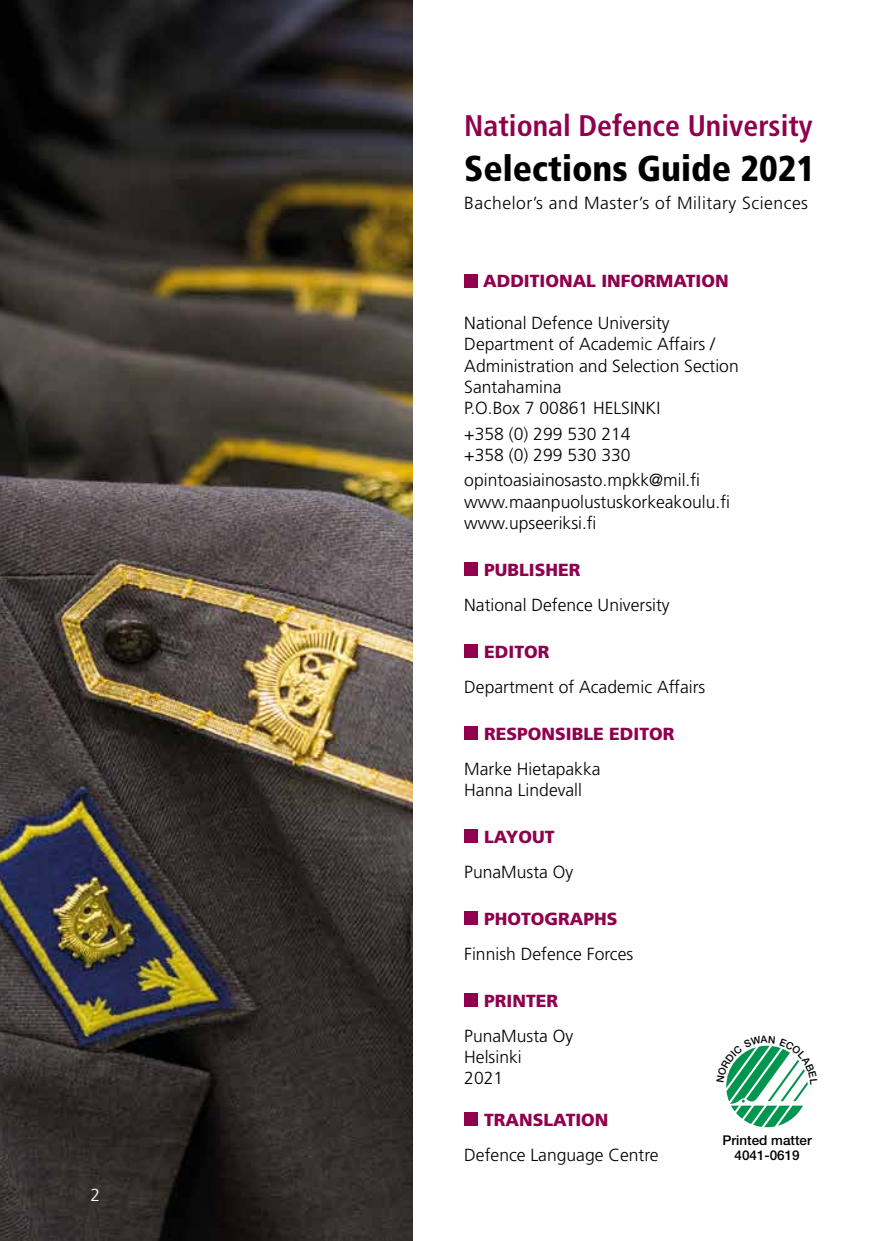
<style>
.page{position:relative;width:874px;height:1241px;background:#fff}
.page>*{position:absolute;margin:0;border:0;box-sizing:border-box;transform-origin:0 0}
.t1{font:900 condensed 35.88px "Frutiger";color:#000}
.t2{font:700 condensed 29.75px "Frutiger";color:#8f004d}
.t3{font:300 17.5px/21px "Frutiger";color:#000}
.t4{font:900 17.5px "Frutiger";color:#8f004d}
.t5{font:300 17.5px "Frutiger";letter-spacing:.03em;color:#000}
.t6{font:300 17.5px "Frutiger";color:#fff}
.t7{font:500 13.47px/15.8px "Helvetica Neue";color:#000;text-align:center}
.t8{font:500 9.45px/11.4px "Helvetica Neue LT Std";color:#000;text-align:center}
</style>
<div class="page">
<img style="left:0;top:0;width:412px;height:1240px">
<div style="left:464px;top:274px;width:13px;height:13px;background:#8f004d"></div>
<div style="left:464px;top:562px;width:13px;height:13px;background:#8f004d"></div>
<div style="left:464px;top:644px;width:13px;height:13px;background:#8f004d"></div>
<div style="left:464px;top:726px;width:13px;height:13px;background:#8f004d"></div>
<div style="left:464px;top:829px;width:13px;height:13px;background:#8f004d"></div>
<div style="left:464px;top:911px;width:13px;height:13px;background:#8f004d"></div>
<div style="left:464px;top:993px;width:13px;height:13px;background:#8f004d"></div>
<div style="left:464px;top:1112px;width:13px;height:13px;background:#8f004d"></div>
<svg style="left:726px;top:1045px;width:82px;height:81px"></svg>
<p class="t6" style="left:91px;top:1184px;width:11px">2</p>
<h2 class="t2" style="left:464px;top:108px;width:350px">National Defence University</h2>
<h1 class="t1" style="left:464px;top:147px;width:352px">Selections Guide 2021</h1>
<p class="t5" style="left:464px;top:193px;width:345px">Bachelor’s and Master’s of Military Sciences</p>
<p class="t4" style="left:483px;top:271px;width:247px">ADDITIONAL INFORMATION</p>
<p class="t3" style="left:464px;top:313px;width:276px">National Defence University<br>Department of Academic Affairs /<br>Administration and Selection Section<br>Santahamina<br>P.O.Box 7 00861 HELSINKI</p>
<p class="t3" style="left:464px;top:423px;width:168px">+358 (0) 299 530 214 +358 (0) 299 530 330</p>
<p class="t3" style="left:464px;top:470px;width:267px">opintoasiainosasto.mpkk@mil.fi www.maanpuolustuskorkeakoulu.fi www.upseeriksi.fi</p>
<p class="t4" style="left:484px;top:558px;width:98px">PUBLISHER</p>
<p class="t3" style="left:464px;top:594px;width:207px">National Defence University</p>
<p class="t4" style="left:484px;top:640px;width:67px">EDITOR</p>
<p class="t3" style="left:464px;top:676px;width:242px">Department of Academic Affairs</p>
<p class="t4" style="left:484px;top:722px;width:192px">RESPONSIBLE EDITOR</p>
<p class="t3" style="left:464px;top:758px;width:138px">Marke Hietapakka<br>Hanna Lindevall</p>
<p class="t4" style="left:484px;top:825px;width:72px">LAYOUT</p>
<p class="t3" style="left:464px;top:861px;width:110px">PunaMusta Oy</p>
<p class="t4" style="left:484px;top:907px;width:135px">PHOTOGRAPHS</p>
<p class="t3" style="left:464px;top:943px;width:170px">Finnish Defence Forces</p>
<p class="t4" style="left:484px;top:989px;width:75px">PRINTER</p>
<p class="t3" style="left:464px;top:1025px;width:110px">PunaMusta Oy<br>Helsinki<br>2021</p>
<p class="t4" style="left:484px;top:1108px;width:126px">TRANSLATION</p>
<p class="t3" style="left:464px;top:1144px;width:196px">Defence Language Centre</p>
<p class="t8" style="left:735px;top:1130px;width:64px">Printed matter<br>1234 5678</p>
<p class="t7" style="left:722px;top:1131px;width:91px">Printed matter<br>4041-0619</p>
</div>
